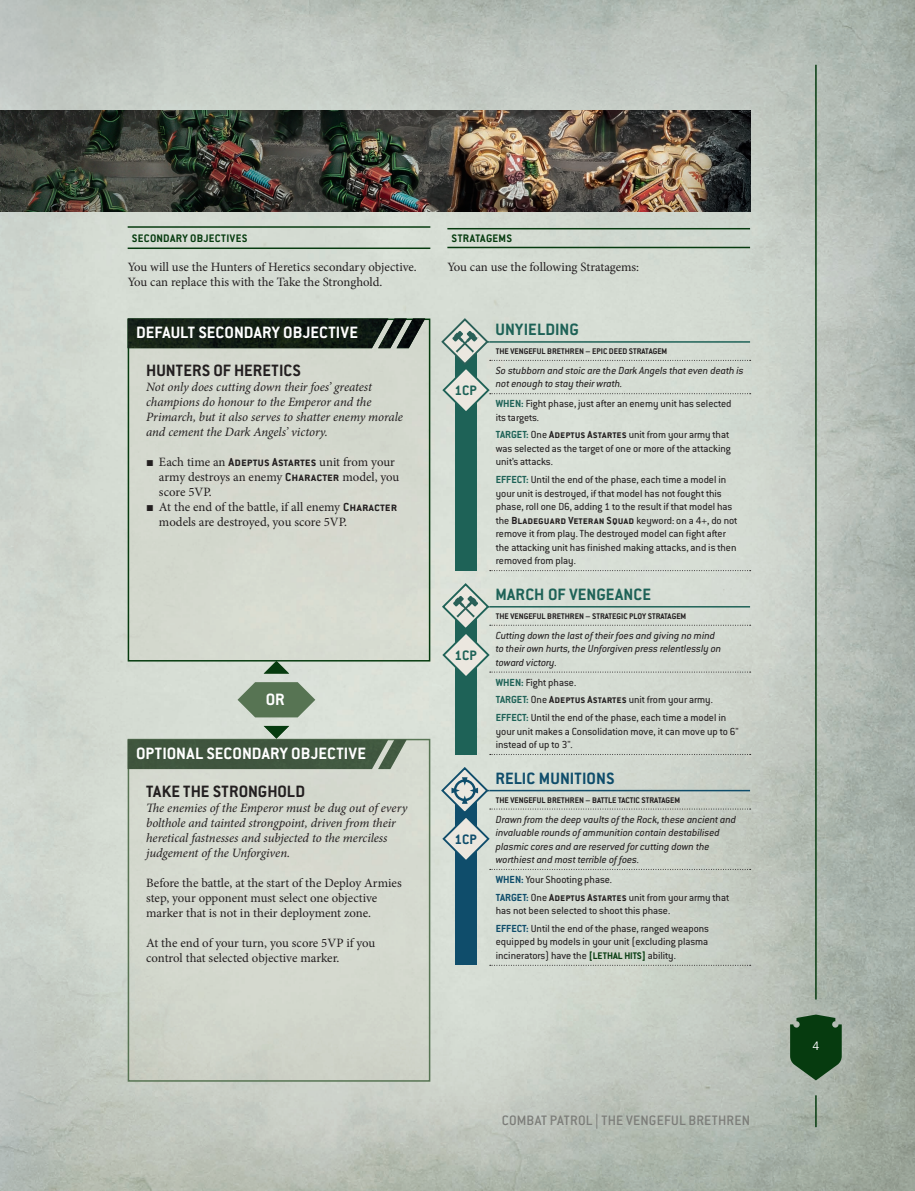
<style>
.page{position:relative;width:915px;height:1191px;background:#fff}
.page>*{position:absolute;margin:0;border:0;box-sizing:border-box;transform-origin:0 0}
.t1{font:700 18px "Conduit ITC Std";letter-spacing:.01em;color:#fff}
.t2{font:700 18px "Conduit ITC Std";letter-spacing:.005em;color:#231f20}
.t3{font:700 18px "Conduit ITC Std";letter-spacing:.01em;color:#1e6257}
.t4{font:700 18px "Conduit ITC Std";letter-spacing:.01em;color:#0f4d6b}
.t5{font:500 15px "Conduit ITC Std";letter-spacing:.01em;color:#7b7c78}
.t6{font:700 15px "Conduit ITC Std";color:#1e6257}
.t7{font:700 15px "Conduit ITC Std";color:#0f4d6b}
.t8{font:300 13.5px "Conduit ITC Std";color:#fff}
.t9{font:12.75px/15px "Minion Pro";letter-spacing:-.005em;color:#231f20}
.t10{font:italic 12.75px/15px "Minion Pro";letter-spacing:-.01em;color:#231f20}
.t11{font:700 12px "Conduit ITC Std";letter-spacing:.03em;color:#063b0f}
.t12{font:11.25px/13.5px "Conduit ITC Std";color:#231f20}
.t13{font:italic 11.25px/13.5px "Conduit ITC Std";color:#231f20}
.t14{font:700 9px "Conduit ITC Std";color:#231f20}
.s1{font-family:"Arial"}
.s2{font-family:"Conduit ITC Std";font-weight:700}
.s3{font-weight:700;color:#1e6257}
.s4{font-weight:700}
.s5{font-weight:700;color:#0f4d6b}
.s6{font-weight:700;font-size:10.5px;color:#063b0f}
</style>
<div class="page">
<img style="left:0;top:0;width:914px;height:1191px">
<hr style="left:814px;top:65px;width:2px;height:934px;background:#063b0f">
<hr style="left:814px;top:1095px;width:2px;height:32px;background:#063b0f">
<svg style="left:789px;top:1014px;width:52px;height:66px;background:#2d5733"></svg>
<img style="left:0;top:110px;width:749px;height:101px">
<hr style="left:128px;top:247px;width:302px;height:2px;background:#063b0f">
<hr style="left:128px;top:226px;width:302px;height:2px;background:#063b0f">
<hr style="left:447px;top:247px;width:302px;height:1px;background:#063b0f">
<hr style="left:447px;top:228px;width:302px;height:1px;background:#063b0f">
<div style="left:128px;top:319px;width:301px;height:342px;background:#d5d9cf"></div>
<div style="left:128px;top:318px;width:302px;height:343px;border:2px solid #063b0f"></div>
<div style="left:128px;top:739px;width:301px;height:342px;background:#d5d8cf"></div>
<div style="left:128px;top:739px;width:302px;height:342px;border:2px solid #577453"></div>
<div style="left:455px;top:342px;width:21px;height:228px;background:#1e6257"></div>
<svg style="left:489px;top:570px;width:261px;height:1px"></svg>
<div style="left:455px;top:607px;width:21px;height:147px;background:#1e6257"></div>
<svg style="left:489px;top:754px;width:261px;height:1px"></svg>
<div style="left:455px;top:790px;width:21px;height:175px;background:#0f4d6b"></div>
<svg style="left:489px;top:965px;width:261px;height:1px"></svg>
<svg style="left:489px;top:869px;width:261px;height:1px"></svg>
<svg style="left:440px;top:317px;width:310px;height:98px;background:#cdd6cd"></svg>
<svg style="left:440px;top:582px;width:310px;height:98px;background:#ccd5cd"></svg>
<svg style="left:439px;top:765px;width:311px;height:98px;background:#c8d1ca"></svg>
<img style="left:128px;top:318px;width:297px;height:30px">
<svg style="left:128px;top:661px;width:278px;height:108px;background:#a3b0a1"></svg>
<p class="t11" style="left:132px;top:231px;width:117px">SECONDARY OBJECTIVES</p>
<p class="t9" style="left:128px;top:260px;width:290px">You will use the Hunters of Heretics secondary objective.<br>You can replace this with the Take the Stronghold.</p>
<h1 class="t1" style="left:136px;top:322px;width:223px">DEFAULT SECONDARY OBJECTIVE</h1>
<h1 class="t2" style="left:146px;top:360px;width:156px">HUNTERS OF HERETICS</h1>
<p class="t10" style="left:146px;top:380px;width:258px">Not only does cutting down their foes’ greatest champions do honour to the Emperor and the Primarch, but it also serves to shatter enemy morale and cement the Dark Angels’ victory.</p>
<p class="t9" style="left:159px;top:455px;width:242px;text-indent:-13px"><span class="s1">■</span> Each time an <span class="s2">Adeptus Astartes</span> unit from your army destroys an enemy <span class="s2">Character</span> model, you score 5VP.</p>
<p class="t9" style="left:159px;top:500px;width:240px;text-indent:-13px"><span class="s1">■</span> At the end of the battle, if all enemy <span class="s2">Character </span>models are destroyed, you score 5VP.</p>
<h1 class="t1" style="left:266px;top:689px;width:20px">OR</h1>
<h1 class="t1" style="left:136px;top:742px;width:231px">OPTIONAL SECONDARY OBJECTIVE</h1>
<h1 class="t2" style="left:146px;top:780px;width:160px">TAKE THE STRONGHOLD</h1>
<p class="t10" style="left:146px;top:800px;width:262px">The enemies of the Emperor must be dug out of every bolthole and tainted strongpoint, driven from their heretical fastnesses and subjected to the merciless judgement of the Unforgiven.</p>
<p class="t9" style="left:146px;top:875px;width:257px">Before the battle, at the start of the Deploy Armies step, your opponent must select one objective marker that is not in their deployment zone.</p>
<p class="t9" style="left:146px;top:935px;width:231px">At the end of your turn, you score 5VP if you control that selected objective marker.</p>
<p class="t11" style="left:451px;top:231px;width:62px">STRATAGEMS</p>
<p class="t9" style="left:447px;top:260px;width:193px">You can use the following Stratagems:</p>
<h2 class="t6" style="left:454px;top:381px;width:24px">1CP</h2>
<h2 class="t6" style="left:454px;top:646px;width:24px">1CP</h2>
<h2 class="t7" style="left:454px;top:829px;width:24px">1CP</h2>
<h1 class="t3" style="left:495px;top:318px;width:85px">UNYIELDING</h1>
<p class="t14" style="left:495px;top:346px;width:173px">THE VENGEFUL BRETHREN – EPIC DEED STRATAGEM</p>
<p class="t13" style="left:495px;top:363px;width:249px">So stubborn and stoic are the Dark Angels that even death is not enough to stay their wrath.</p>
<p class="t12" style="left:495px;top:396px;width:237px"><span class="s3">WHEN:</span> Fight phase, just after an enemy unit has selected its targets.</p>
<p class="t12" style="left:495px;top:428px;width:236px"><span class="s3">TARGET:</span> One <span class="s4">Adeptus Astartes</span> unit from your army that was selected as the target of one or more of the attacking unit’s attacks.</p>
<p class="t12" style="left:495px;top:472px;width:243px"><span class="s3">EFFECT:</span> Until the end of the phase, each time a model in your unit is destroyed, if that model has not fought this phase, roll one D6, adding 1 to the result if that model has the <span class="s4">Bladeguard Veteran Squad</span> keyword: on a 4+, do not remove it from play. The destroyed model can fight after the attacking unit has finished making attacks, and is then removed from play.</p>
<h1 class="t3" style="left:495px;top:583px;width:157px">MARCH OF VENGEANCE</h1>
<p class="t14" style="left:495px;top:610px;width:192px">THE VENGEFUL BRETHREN – STRATEGIC PLOY STRATAGEM</p>
<p class="t13" style="left:495px;top:628px;width:227px">Cutting down the last of their foes and giving no mind to their own hurts, the Unforgiven press relentlessly on toward victory.</p>
<p class="t12" style="left:495px;top:673px;width:232px;line-height:17.7px"><span class="s3">WHEN:</span> Fight phase.<br><span class="s3">TARGET:</span> One <span class="s4">Adeptus Astartes</span> unit from your army.<br><span class="s3">EFFECT:</span> Until the end of the phase, each time a model in</p>
<p class="t12" style="left:495px;top:724px;width:244px">your unit makes a Consolidation move, it can move up to 6" instead of up to 3".</p>
<h1 class="t4" style="left:495px;top:767px;width:121px">RELIC MUNITIONS</h1>
<p class="t14" style="left:495px;top:794px;width:186px">THE VENGEFUL BRETHREN – BATTLE TACTIC STRATAGEM</p>
<p class="t13" style="left:495px;top:812px;width:242px">Drawn from the deep vaults of the Rock, these ancient and invaluable rounds of ammunition contain destabilised plasmic cores and are reserved for cutting down the worthiest and most terrible of foes.</p>
<p class="t12" style="left:495px;top:870px;width:235px;line-height:17.7px"><span class="s5">WHEN:</span> Your Shooting phase.<br><span class="s5">TARGET:</span> One <span class="s4">Adeptus Astartes</span> unit from your army that</p>
<p class="t12" style="left:495px;top:901px;width:215px;line-height:17.7px">has not been selected to shoot this phase.<br><span class="s5">EFFECT:</span> Until the end of the phase, ranged weapons</p>
<p class="t12" style="left:495px;top:934px;width:214px">equipped by models in your unit (excluding plasma incinerators) have the <span class="s6">[LETHAL HITS]</span> ability.</p>
<h2 class="t5" style="left:501px;top:1111px;width:250px">COMBAT PATROL | THE VENGEFUL BRETHREN</h2>
<p class="t8" style="left:812px;top:1037px;width:8px">4</p>
</div>
